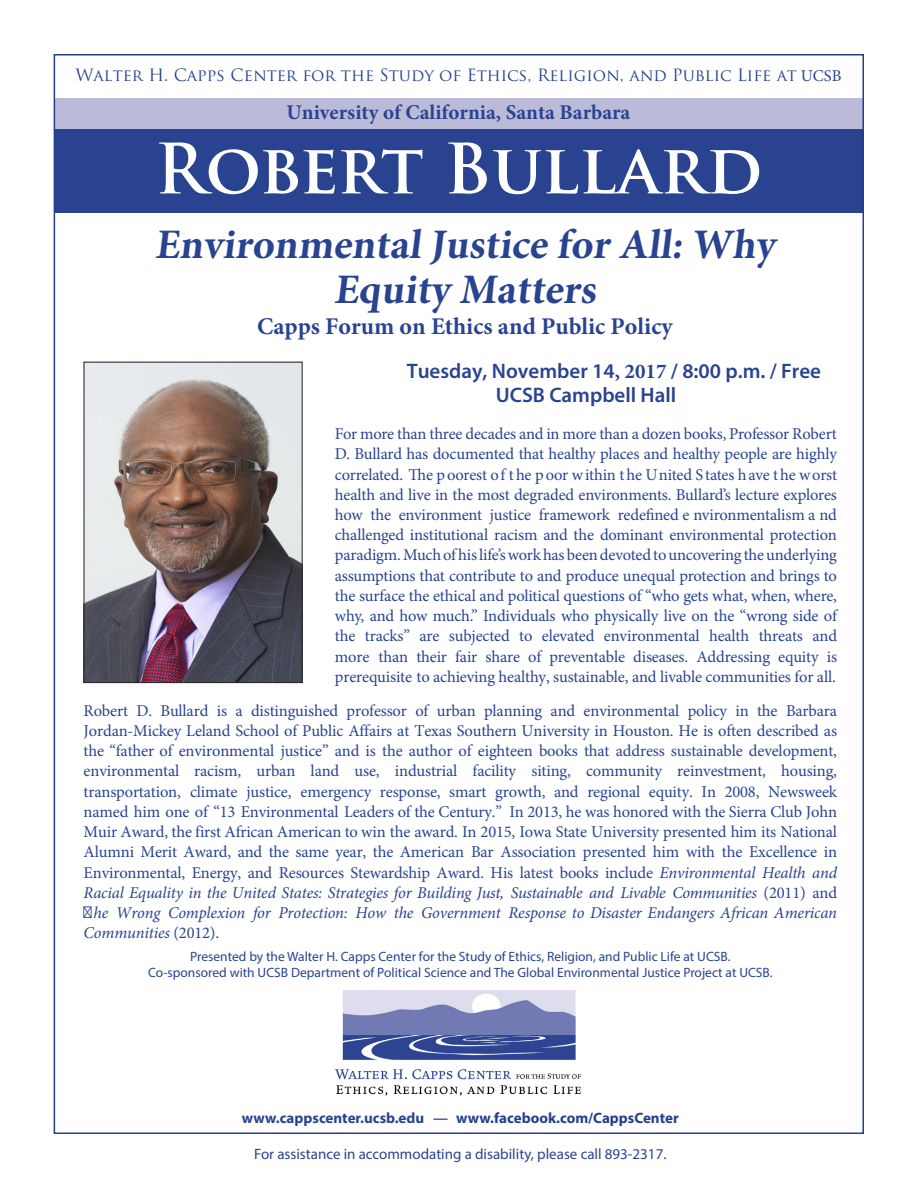
<style>
.page{position:relative;width:918px;height:1188px;background:#fff}
.page>*{position:absolute;margin:0;border:0;box-sizing:border-box;transform-origin:0 0}
.t1{font:700 67.5px "Trajan Pro";letter-spacing:-.005em;color:#fff}
.t2{font:700 42px/44.4px "Minion Pro";color:#294390;text-align:center}
.t3{font:700 24px "Minion Pro";color:#294390}
.t4{font:600 21px "Myriad Pro";color:#294390}
.t5{font:700 21px "Minion Pro";color:#294390}
.t6{font:16.5px/20.2px "Minion Pro";letter-spacing:-.01em;color:#294390;text-align:justify}
.t7{font:16.5px "Trajan Pro";color:#294390}
.t8{font:15px "Myriad Pro";color:#294390}
.t9{font:700 15px "Myriad Pro";color:#253f8e}
.t10{font:13.5px "Myriad Pro";color:#294390}
.s1{font-family:"Minion Pro"}
.s2{font-family:"Minion Pro";font-weight:700}
.s3{font-style:italic}
.s4{color:#294390}
.s5{font-weight:600;font-style:italic}
</style>
<div class="page">
<div style="left:55px;top:98px;width:808px;height:31px;background:#bbbbd9"></div>
<div style="left:55px;top:129px;width:808px;height:84px;background:#294390"></div>
<img style="left:86px;top:364px;width:215px;height:317px">
<div style="left:84px;top:362px;width:219px;height:321px;border:1px solid #292627"></div>
<img style="left:335px;top:990px;width:246px;height:106px">
<p class="t7" style="left:76px;top:65px;width:767px">Walter H. Capps Center for the Study of Ethics, Religion, and Public Life at <span class="s1">UCSB</span></p>
<p class="t5" style="left:287px;top:98px;width:345px">University of California, Santa Barbara</p>
<p class="t1" style="left:155px;top:127px;width:609px">Robert Bullard</p>
<p class="t2" style="left:155px;top:222px;width:622px">EnvironmentalJustice for All:Why<br>Equity Matters</p>
<p class="t3" style="left:257px;top:309px;width:417px">Capps Forum on Ethics and Public Policy</p>
<p class="t4" style="left:407px;top:357px;width:416px">Tuesday, November 14<span class="s2">, 2017</span> / 8:00 p.m. / Free</p>
<p class="t4" style="left:496px;top:381px;width:182px">UCSB Campbell Hall</p>
<p class="t6" style="left:335px;top:424px;width:504px">For more than three decades and in more than a dozen books, Professor Robert D. Bullard has documented that healthy places and healthy people are highly correlated. The p oorest of t he p oor w ithin t he United States h ave t he worst health and live in the most degraded environments. Bullard’s lecture explores how the environment justice framework redefined e nvironmentalism a nd challenged institutional racism and the dominant environmental protection paradigm. Much of his life’s work has been devoted to uncovering the underlying assumptions that contribute to and produce unequal protection and brings to the surface the ethical and political questions of “who gets what, when, where, why, and how much.” Individuals who physically live on the “wrong side of the tracks” are subjected to elevated environmental health threats and more than their fair share of preventable diseases. Addressing equity is prerequisite to achieving healthy, sustainable, and livable communities for all.</p>
<p class="t6" style="left:84px;top:700px;width:755px">Robert D. Bullard is a distinguished professor of urban planning and environmental policy in the Barbara Jordan-Mickey Leland School of Public Affairs at Texas Southern University in Houston. He is often described as the “father of environmental justice” and is the author of eighteen books that address sustainable development, environmental racism, urban land use, industrial facility siting, community reinvestment, housing, transportation, climate justice, emergency response, smart growth, and regional equity. In 2008, Newsweek named him one of “13 Environmental Leaders of the Century.” In 2013, he was honored with the Sierra Club John Muir Award, the first African American to win the award. In 2015, Iowa State University presented him its National Alumni Merit Award, and the same year, the American Bar Association presented him with the Excellence in Environmental, Energy, and Resources Stewardship Award. His latest books include <span class="s3">Environmental Health and Racial Equality in the United States: Strategies for Building Just, Sustainable and Livable Communities</span> (2011) and <span class="s3">The Wrong Complexion for Protection: How the Government Response to Disaster Endangers African American Communities</span> (2012).</p>
<p class="t10" style="left:190px;top:948px;width:542px">Presented by the Walter H. Capps Center for the Study of Ethics, Religion, and Public Life at UCSB.</p>
<p class="t10" style="left:148px;top:964px;width:626px">Co-sponsored with UCSB Department of Political Science and The Global Environmental Justice Project at UCSB.</p>
<p class="t9" style="left:242px;top:1108px;width:438px"><span class="s4">www.cappscenter.ucsb.edu</span> <span class="s5">—</span> www.facebook.com/CappsCenter</p>
<p class="t8" style="left:254px;top:1145px;width:414px">For assistance in accommodating a disability, please call 893-2317.</p>
</div>
